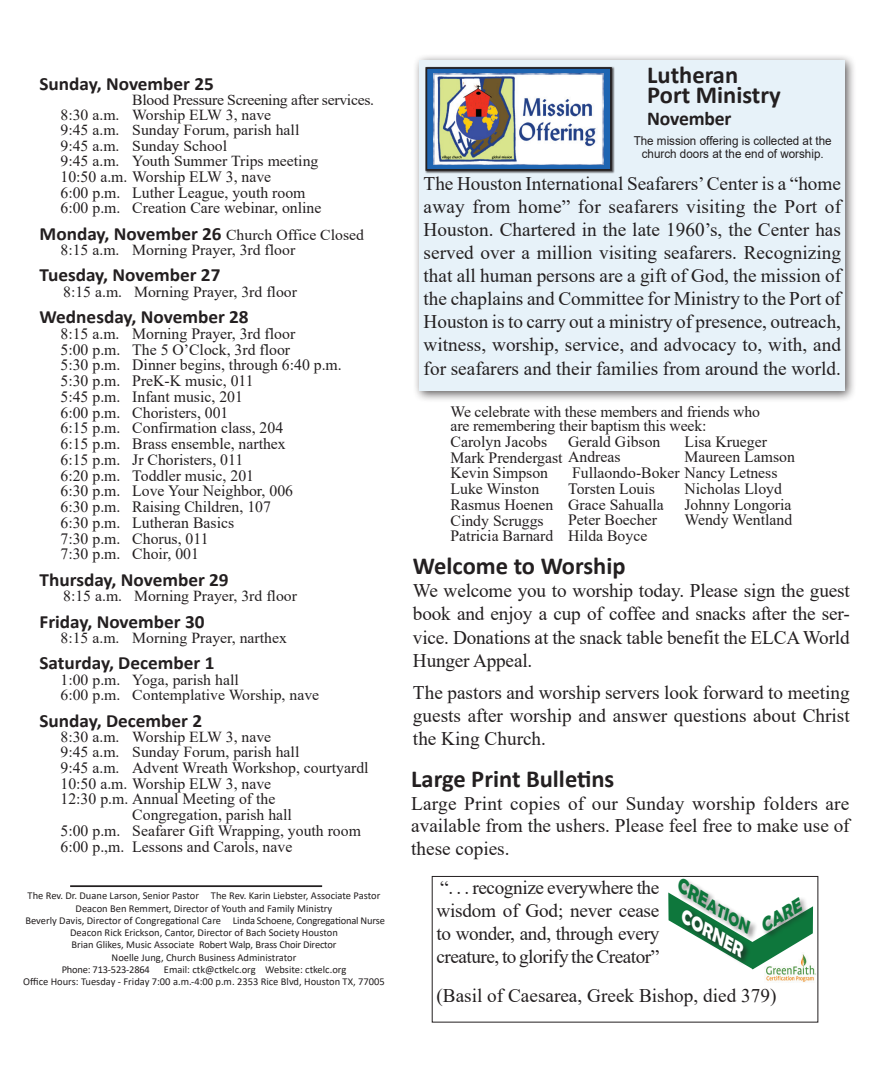
<style>
.page{position:relative;width:882px;height:1071px;background:#fff}
.page>*{position:absolute;margin:0;border:0;box-sizing:border-box;transform-origin:0 0}
.t1{font:700 24.5px/20.8px "Calibri";color:#231f20}
.t2{font:700 19.6px "Calibri";letter-spacing:-.01em;color:#231f20}
.t3{font:19.25px/23.1px "Times New Roman";color:#231f20;text-align:justify}
.t4{font:700 18.72px "Calibri";color:#231f20}
.t5{font:italic 700 18.55px "Berlin Sans FB Demi";color:#fff}
.t6{font:italic 700 18.55px "Berlin Sans FB Demi";color:#0e773c}
.t7{font:italic 700 16.97px "Berlin Sans FB Demi";color:#0e773c}
.t8{font:15.75px/15.8px "Times New Roman";color:#231f20}
.t9{font:15.22px/15.2px "Times New Roman";color:#231f20}
.t10{font:12.25px/12.2px "Arial";color:#231f20;text-align:center;scale:.95 1}
.t11{font:10.5px/12.2px "Calibri";color:#231f20}
.t12{font:10.5px "Calibri";letter-spacing:-.02em;color:#231f20}
.s1{font-family:"Calibri";font-weight:700;font-size:18.72px}
.s2{font-size:19.43px}
</style>
<div class="page">
<hr style="left:70px;top:885px;width:252px;height:2px;background:#231f20">
<div style="left:412px;top:53px;width:445px;height:350px;background:#231f20;opacity:.75"></div>
<div style="left:419px;top:60px;width:425px;height:331px;background:#e7f2f9"></div>
<div style="left:425px;top:67px;width:190px;height:107px;background:#231f20;opacity:.75"></div>
<div style="left:426px;top:68px;width:185px;height:102px;background:#1e65b2"></div>
<div style="left:425px;top:67px;width:187px;height:104px;border:2px solid #231f20"></div>
<img style="left:433px;top:73px;width:171px;height:91px">
<img style="left:766px;top:972px;width:50px;height:10px">
<svg style="left:668px;top:890px;width:151px;height:82px"></svg>
<div style="left:677px;top:878px;width:81px;height:63px;background:#231f20;opacity:.5"></div>
<div style="left:761px;top:896px;width:49px;height:43px;background:#231f20;opacity:.5"></div>
<div style="left:681px;top:909px;width:70px;height:57px;background:#231f20;opacity:.75"></div>
<div style="left:432px;top:876px;width:386px;height:147px;border:1px solid #231f20"></div>
<p class="t4" style="left:40px;top:70px;width:176px">Sunday, November 25</p>
<p class="t9" style="left:61px;top:92px;width:315px;text-indent:72px">Blood Pressure Screening after services.<br>8:30 a.m. Worship ELW 3, nave<br>9:45 a.m. Sunday Forum, parish hall<br>9:45 a.m. Sunday School<br>9:45 a.m. Youth Summer Trips meeting</p>
<p class="t8" style="left:61px;top:168px;width:262px">10:50 a.m. Worship ELW 3, nave<br>6:00 p.m. Luther League, youth room<br>6:00 p.m. Creation Care webinar, online</p>
<p class="t9" style="left:61px;top:227px;width:305px;text-indent:-21px"><span class="s1">Monday, November 26</span> Church Office Closed<br>8:15 a.m. Morning Prayer, 3rd floor</p>
<p class="t4" style="left:40px;top:262px;width:182px">Tuesday, November 27</p>
<p class="t9" style="left:63px;top:284px;width:235px">8:15 a.m. Morning Prayer, 3rd floor</p>
<p class="t4" style="left:40px;top:304px;width:211px">Wednesday, November 28</p>
<p class="t8" style="left:61px;top:325px;width:283px">8:15 a.m. Morning Prayer, 3rd floor<br>5:00 p.m. The 5 O’Clock, 3rd floor<br>5:30 p.m. Dinner begins, through 6:40 p.m.<br>5:30 p.m. PreK-K music, 011<br>5:45 p.m. Infant music, 201<br>6:00 p.m. Choristers, 001<br>6:15 p.m. Confirmation class, 204<br>6:15 p.m. Brass ensemble, narthex<br>6:15 p.m. Jr Choristers, 011<br>6:20 p.m. Toddler music, 201<br>6:30 p.m. Love Your Neighbor, 006<br>6:30 p.m. Raising Children, 107<br>6:30 p.m. Lutheran Basics<br>7:30 p.m. Chorus, 011<br>7:30 p.m. Choir, 001</p>
<p class="t4" style="left:40px;top:566px;width:191px">Thursday, November 29</p>
<p class="t9" style="left:63px;top:588px;width:235px">8:15 a.m. Morning Prayer, 3rd floor</p>
<p class="t4" style="left:40px;top:608px;width:167px">Friday, November 30</p>
<p class="t9" style="left:61px;top:630px;width:228px">8:15 a.m. Morning Prayer, narthex</p>
<p class="t4" style="left:40px;top:650px;width:176px">Saturday, December 1</p>
<p class="t9" style="left:61px;top:671px;width:260px;line-height:15.8px">1:00 p.m. Yoga, parish hall<br>6:00 p.m. Contemplative Worship, nave</p>
<p class="t4" style="left:40px;top:707px;width:164px">Sunday, December 2</p>
<p class="t9" style="left:61px;top:729px;width:240px">8:30 a.m. Worship ELW 3, nave<br>9:45 a.m. Sunday Forum, parish hall</p>
<p class="t8" style="left:61px;top:759px;width:310px">9:45 a.m. Advent Wreath Workshop, courtyardl</p>
<p class="t8" style="left:61px;top:775px;width:212px">10:50 a.m. Worship ELW 3, nave</p>
<p class="t8" style="left:61px;top:791px;width:216px">12:30 p.m. Annual Meeting of the</p>
<p class="t8" style="left:132px;top:807px;width:161px">Congregation, parish hall</p>
<p class="t8" style="left:61px;top:822px;width:302px">5:00 p.m. Seafarer Gift Wrapping, youth room</p>
<p class="t8" style="left:61px;top:838px;width:233px">6:00 p.,m. Lessons and Carols, nave</p>
<p class="t11" style="left:28px;top:889px;width:354px">The Rev. Dr. Duane Larson, Senior Pastor The Rev. Karin Liebster, Associate Pastor</p>
<p class="t11" style="left:76px;top:902px;width:258px">Deacon Ben Remmert, Director of Youth and Family Ministry</p>
<p class="t11" style="left:25px;top:914px;width:361px">Beverly Davis, Director of Congregational Care Linda Schoene, Congregational Nurse</p>
<p class="t11" style="left:70px;top:926px;width:269px">Deacon Rick Erickson, Cantor, Director of Bach Society Houston</p>
<p class="t12" style="left:71px;top:938px;width:267px">Brian Glikes, Music Associate Robert Walp, Brass Choir Director</p>
<p class="t11" style="left:112px;top:951px;width:186px">Noelle Jung, Church Business Administrator</p>
<p class="t12" style="left:62px;top:962px;width:90px">Phone: 713-523-2864</p>
<p class="t11" style="left:23px;top:963px;width:363px;text-indent:141px">Email: ctk@ctkelc.org Website: ctkelc.org<br>Office Hours: Tuesday - Friday 7:00 a.m.-4:00 p.m. 2353 Rice Blvd, Houston TX, 77005</p>
<h1 class="t1" style="left:647px;top:64px;width:135px">Lutheran<br>Port Ministry</h1>
<p class="t2" style="left:647px;top:105px;width:86px">November</p>
<p class="t10" style="left:634px;top:135px;width:210px">The mission offering is collected at the church doors at the end of worship.</p>
<p class="t3" style="left:424px;top:171px;width:419px">The Houston International Seafarers’ Center is a “home away from home” for seafarers visiting the Port of Houston. Chartered in the late 1960’s, the Center has served over a million visiting seafarers. Recognizing that all human persons are a gift of God, the mission of the chaplains and Committee for Ministry to the Port of Houston is to carry out a ministry of presence, outreach, witness, worship, service, and advocacy to, with, and for seafarers and their families from around the world.</p>
<p class="t8" style="left:451px;top:405px;width:311px;line-height:13.8px">We celebrate with these members and friends who are remembering their baptism this week:</p>
<p class="t8" style="left:451px;top:433px;width:172px">Carolyn Jacobs<br>Mark Prendergast Andreas<br>Kevin Simpson<br>Luke Winston<br>Rasmus Hoenen<br>Cindy Scruggs<br>Patricia Barnard</p>
<p class="t8" style="left:568px;top:425px;width:211px;line-height:31.5px">Gerald Gibson<br>Fullaondo-Boker Nancy Letness</p>
<p class="t8" style="left:568px;top:480px;width:97px">Torsten Louis<br>Grace Sahualla<br>Peter Boecher<br>Hilda Boyce</p>
<p class="t8" style="left:684px;top:433px;width:112px">Lisa Krueger<br>Maureen Lamson</p>
<p class="t8" style="left:684px;top:480px;width:109px">Nicholas Lloyd<br>Johnny Longoria<br>Wendy Wentland</p>
<h1 class="t1" style="left:413px;top:555px;width:214px">Welcome to Worship</h1>
<p class="t3" style="left:413px;top:579px;width:438px">We welcome you to worship today. Please sign the guest book and enjoy a cup of coffee and snacks after the ser&shy;vice. Donations at the snack table benefit the ELCA World Hunger Appeal.</p>
<p class="t3" style="left:413px;top:681px;width:438px">The pastors and worship servers look forward to meeting guests after worship and answer questions about Christ the King Church.</p>
<h1 class="t1" style="left:411px;top:768px;width:205px">Large Print Bulletins</h1>
<p class="t3" style="left:411px;top:791px;width:440px">Large Print copies of our Sunday worship folders are available from the ushers. Please feel free to make use of these copies.</p>
<p class="t7" style="left:685px;top:877px;width:85px;rotate:32deg"><span class="s2">CRE</span>ATION</p>
<p class="t3" style="left:436px;top:875px;width:225px">“. . . recognize everywhere the wisdom of God; never cease to wonder, and, through every creature, to glorify the Creator”</p>
<p class="t3" style="left:436px;top:984px;width:342px">(Basil of Caesarea, Greek Bishop, died 379)</p>
<p class="t6" style="left:755px;top:919px;width:47px;rotate:-32deg">CARE</p>
<p class="t5" style="left:690px;top:906px;width:73px;rotate:32deg">CORNER</p>
</div>
